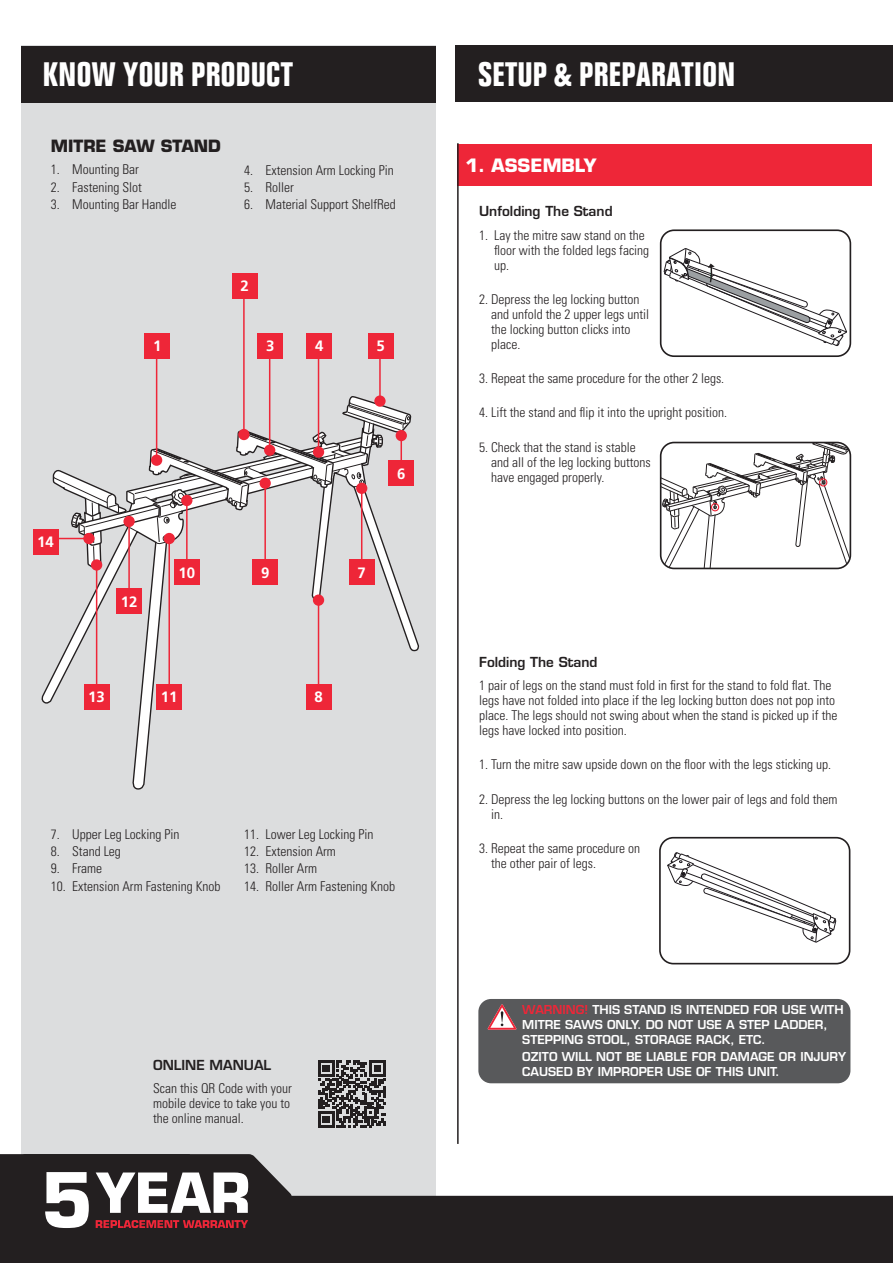
<style>
.page{position:relative;width:893px;height:1263px;background:#fff}
.page>*{position:absolute;margin:0;border:0;box-sizing:border-box;transform-origin:0 0}
.t1{font:700 condensed 33px "Folio";letter-spacing:.015em;color:#fff}
.t2{font:700 18px "Eurostile LT Std";color:#fff}
.t3{font:700 16.5px "Eurostile LT Std";color:#231f20}
.t4{font:700 15px "Frutiger LT Std";color:#fff}
.t5{font:300 condensed 13.5px/15px "Univers LT Std";color:#231f20}
.t6{font:600 13.5px "Eurostile LT Std";color:#231f20}
.t7{font:600 12px/15px "Eurostile LT Std";color:#fff}
.s1{color:#ee2638}
</style>
<div class="page">
<div style="left:21px;top:45px;width:415px;height:1152px;background:#dcddde"></div>
<svg style="left:0;top:1154px;width:893px;height:109px;fill:#231f20"></svg>
<svg style="left:318px;top:1060px;width:68px;height:68px"></svg>
<svg style="left:22px;top:1154px;width:270px;height:92px;background:#5e5556"></svg>
<svg style="left:41px;top:554px;width:379px;height:236px"></svg>
<svg style="left:51px;top:395px;width:360px;height:238px"></svg>
<div style="left:21px;top:46px;width:415px;height:57px;background:#231f20"></div>
<div style="left:455px;top:45px;width:438px;height:57px;background:#231f20"></div>
<div style="left:457px;top:145px;width:415px;height:41px;background:#ee2638"></div>
<hr style="left:457px;top:143px;width:2px;height:1001px;background:#231f20">
<svg style="left:664px;top:248px;width:183px;height:98px"></svg>
<div style="left:660px;top:229px;width:191px;height:128px;border:2px solid #231f20;border-radius:13px"></div>
<svg style="left:661px;top:442px;width:189px;height:126px"></svg>
<div style="left:711px;top:503px;width:8px;height:8px;border:1px solid #ee2638;border-radius:50%"></div>
<div style="left:819px;top:478px;width:8px;height:8px;border:1px solid #ee2638;border-radius:50%"></div>
<div style="left:660px;top:442px;width:191px;height:127px;border:2px solid #231f20;border-radius:13px"></div>
<svg style="left:667px;top:852px;width:169px;height:90px"></svg>
<div style="left:659px;top:837px;width:191px;height:127px;border:2px solid #231f20;border-radius:13px"></div>
<hr style="left:156px;top:358px;width:1px;height:102px;background:#ee2638">
<hr style="left:243px;top:290px;width:2px;height:144px;background:#ee2638">
<hr style="left:269px;top:358px;width:1px;height:93px;background:#ee2638">
<hr style="left:318px;top:353px;width:1px;height:99px;background:#ee2638">
<hr style="left:379px;top:358px;width:2px;height:43px;background:#ee2638">
<hr style="left:318px;top:600px;width:1px;height:87px;background:#ee2638">
<hr style="left:264px;top:483px;width:2px;height:83px;background:#ee2638">
<hr style="left:168px;top:538px;width:2px;height:151px;background:#ee2638">
<hr style="left:186px;top:500px;width:2px;height:83px;background:#ee2638">
<hr style="left:128px;top:521px;width:2px;height:83px;background:#ee2638">
<hr style="left:44px;top:538px;width:45px;height:1px;background:#ee2638">
<hr style="left:96px;top:565px;width:1px;height:119px;background:#ee2638">
<hr style="left:400px;top:436px;width:2px;height:28px;background:#ee2638">
<hr style="left:361px;top:488px;width:1px;height:76px;background:#ee2638">
<div style="left:145px;top:333px;width:25px;height:25px;background:#ee2638"></div>
<div style="left:232px;top:273px;width:25px;height:25px;background:#ee2638"></div>
<div style="left:258px;top:333px;width:25px;height:25px;background:#ee2638"></div>
<div style="left:307px;top:333px;width:25px;height:25px;background:#ee2638"></div>
<div style="left:368px;top:333px;width:25px;height:25px;background:#ee2638"></div>
<div style="left:306px;top:684px;width:25px;height:25px;background:#ee2638"></div>
<div style="left:253px;top:560px;width:25px;height:25px;background:#ee2638"></div>
<div style="left:157px;top:684px;width:25px;height:25px;background:#ee2638"></div>
<div style="left:174px;top:560px;width:25px;height:25px;background:#ee2638"></div>
<div style="left:116px;top:589px;width:26px;height:25px;background:#ee2638"></div>
<div style="left:84px;top:684px;width:25px;height:25px;background:#ee2638"></div>
<div style="left:33px;top:529px;width:25px;height:25px;background:#ee2638"></div>
<div style="left:389px;top:460px;width:25px;height:26px;background:#ee2638"></div>
<div style="left:349px;top:560px;width:25px;height:25px;background:#ee2638"></div>
<div style="left:151px;top:454px;width:11px;height:12px;background:#ee2638;border-radius:50%"></div>
<div style="left:238px;top:429px;width:12px;height:11px;background:#ee2638;border-radius:50%"></div>
<div style="left:264px;top:445px;width:11px;height:11px;background:#ee2638;border-radius:50%"></div>
<div style="left:313px;top:446px;width:11px;height:12px;background:#ee2638;border-radius:50%"></div>
<div style="left:374px;top:395px;width:12px;height:12px;background:#ee2638;border-radius:50%"></div>
<div style="left:313px;top:594px;width:11px;height:12px;background:#ee2638;border-radius:50%"></div>
<div style="left:260px;top:477px;width:11px;height:12px;background:#ee2638;border-radius:50%"></div>
<div style="left:164px;top:533px;width:11px;height:11px;background:#ee2638;border-radius:50%"></div>
<div style="left:181px;top:495px;width:11px;height:11px;background:#ee2638;border-radius:50%"></div>
<div style="left:123px;top:516px;width:12px;height:11px;background:#ee2638;border-radius:50%"></div>
<div style="left:83px;top:533px;width:12px;height:11px;background:#ee2638;border-radius:50%"></div>
<div style="left:91px;top:559px;width:11px;height:12px;background:#ee2638;border-radius:50%"></div>
<div style="left:396px;top:430px;width:11px;height:11px;background:#ee2638;border-radius:50%"></div>
<div style="left:356px;top:483px;width:11px;height:11px;background:#ee2638;border-radius:50%"></div>
<div style="left:478px;top:999px;width:372px;height:84px;background:#58595b;border-radius:13px"></div>
<svg style="left:488px;top:1004px;width:28px;height:26px"></svg>
<h1 class="t1" style="left:43px;top:56px;width:252px">KNOW YOUR PRODUCT</h1>
<p class="t3" style="left:51px;top:136px;width:172px">MITRE SAW STAND</p>
<p class="t5" style="left:51px;top:162px;width:89px">1. Mounting Bar</p>
<p class="t5" style="left:51px;top:179px;width:92px">2. Fastening Slot</p>
<p class="t5" style="left:51px;top:196px;width:127px">3. Mounting Bar Handle</p>
<p class="t5" style="left:244px;top:162px;width:151px">4. Extension Arm Locking Pin</p>
<p class="t5" style="left:244px;top:179px;width:51px">5. Roller</p>
<p class="t5" style="left:244px;top:197px;width:153px">6. Material Support ShelfRed</p>
<p class="t4" style="left:153px;top:337px;width:10px">1</p>
<p class="t4" style="left:240px;top:277px;width:10px">2</p>
<p class="t4" style="left:266px;top:337px;width:10px">3</p>
<p class="t4" style="left:315px;top:337px;width:10px">4</p>
<p class="t4" style="left:377px;top:337px;width:10px">5</p>
<p class="t4" style="left:37px;top:533px;width:18px">14</p>
<p class="t4" style="left:121px;top:593px;width:18px">12</p>
<p class="t4" style="left:178px;top:564px;width:18px">10</p>
<p class="t4" style="left:88px;top:688px;width:18px">13</p>
<p class="t4" style="left:161px;top:688px;width:18px">11</p>
<p class="t4" style="left:261px;top:564px;width:10px">9</p>
<p class="t4" style="left:397px;top:465px;width:10px">6</p>
<p class="t4" style="left:358px;top:564px;width:10px">7</p>
<p class="t4" style="left:314px;top:688px;width:10px">8</p>
<p class="t5" style="left:51px;top:827px;width:130px">7. Upper Leg Locking Pin</p>
<p class="t5" style="left:51px;top:844px;width:71px">8. Stand Leg</p>
<p class="t5" style="left:51px;top:861px;width:53px">9. Frame</p>
<p class="t5" style="left:51px;top:878px;width:171px">10. Extension Arm Fastening Knob</p>
<p class="t5" style="left:244px;top:827px;width:131px">11. Lower Leg Locking Pin</p>
<p class="t5" style="left:244px;top:844px;width:93px">12. Extension Arm</p>
<p class="t5" style="left:244px;top:861px;width:75px">13. Roller Arm</p>
<p class="t5" style="left:244px;top:878px;width:152px">14. Roller Arm Fastening Knob</p>
<p class="t6" style="left:153px;top:1056px;width:120px">ONLINE MANUAL</p>
<p class="t5" style="left:153px;top:1081px;width:140px;text-align:justify">Scan this QR Code with your mobile device to take you to the online manual.</p>
<h1 class="t1" style="left:479px;top:56px;width:258px">SETUP &amp; PREPARATION</h1>
<h2 class="t2" style="left:466px;top:154px;width:132px">1. ASSEMBLY</h2>
<p class="t6" style="left:479px;top:203px;width:135px">Unfolding The Stand</p>
<p class="t5" style="left:494px;top:227px;width:157px;text-indent:-15px">1. Lay the mitre saw stand on the floor with the folded legs facing up.</p>
<p class="t5" style="left:491px;top:292px;width:160px;text-indent:-12px">2. Depress the leg locking button and unfold the 2 upper legs until the locking button clicks into place.</p>
<p class="t5" style="left:479px;top:371px;width:247px">3. Repeat the same procedure for the other 2 legs.</p>
<p class="t5" style="left:479px;top:405px;width:250px">4. Lift the stand and flip it into the upright position.</p>
<p class="t5" style="left:491px;top:439px;width:161px;text-indent:-12px">5. Check that the stand is stable and all of the leg locking buttons have engaged properly.</p>
<p class="t6" style="left:479px;top:653px;width:120px">Folding The Stand</p>
<p class="t5" style="left:479px;top:678px;width:360px">1 pair of legs on the stand must fold in first for the stand to fold flat. The legs have not folded into place if the leg locking button does not pop into place. The legs should not swing about when the stand is picked up if the legs have locked into position.</p>
<p class="t5" style="left:479px;top:757px;width:354px">1. Turn the mitre saw upside down on the floor with the legs sticking up.</p>
<p class="t5" style="left:491px;top:791px;width:348px;text-indent:-12px">2. Depress the leg locking buttons on the lower pair of legs and fold them in.</p>
<p class="t5" style="left:491px;top:840px;width:151px;text-indent:-12px">3. Repeat the same procedure on the other pair of legs.</p>
<p class="t7" style="left:522px;top:1002px;width:323px"><span class="s1">WARNING!</span> THIS STAND IS INTENDED FOR USE WITH<br>MITRE SAWS ONLY. DO NOT USE A STEP LADDER,<br>STEPPING STOOL, STORAGE RACK, ETC.</p>
<p class="t7" style="left:522px;top:1049px;width:326px">OZITO WILL NOT BE LIABLE FOR DAMAGE OR INJURY<br>CAUSED BY IMPROPER USE OF THIS UNIT.</p>
</div>
